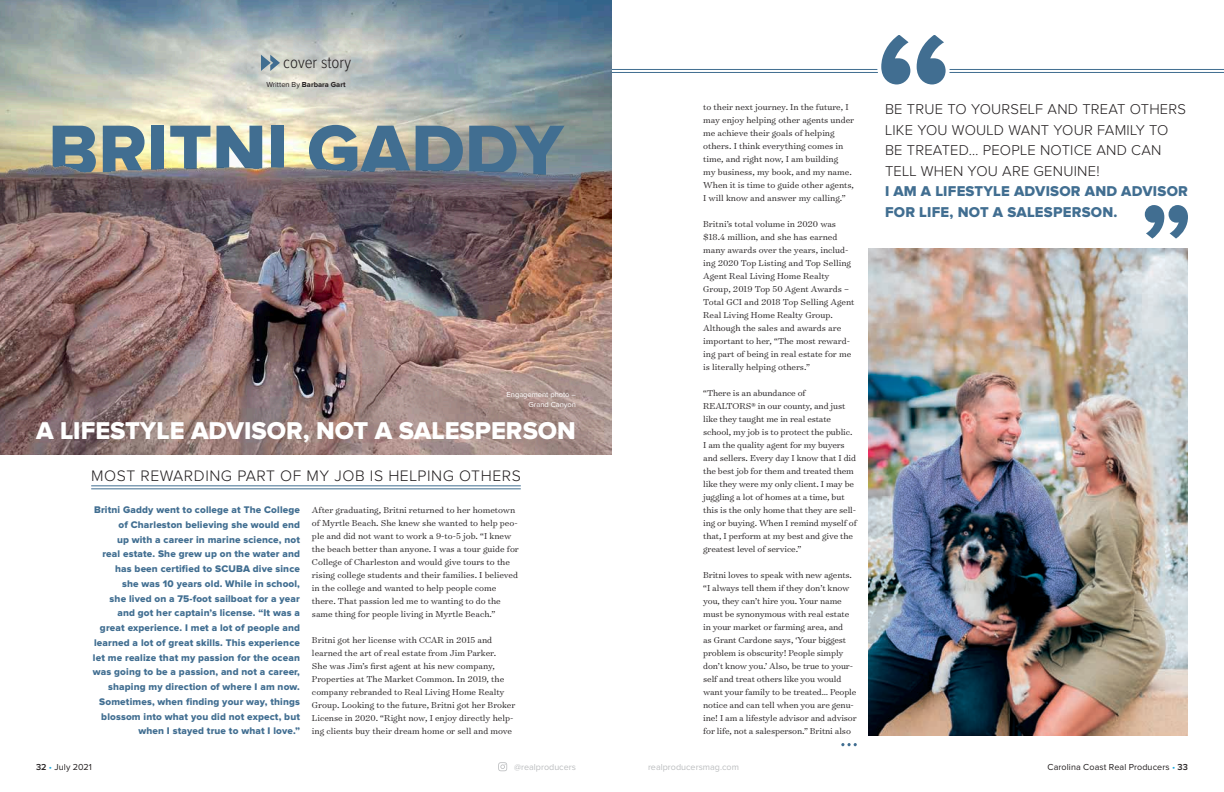
<style>
.page{position:relative;width:1224px;height:792px;background:#fff}
.page>*{position:absolute;margin:0;border:0;box-sizing:border-box;transform-origin:0 0}
.t1{font:73.7px "Proxima Nova Extrabld";color:#416e91}
.t2{font:25.2px "Proxima Nova Extrabld";color:#fff}
.t3{font:300 17px "Proxima Nova Cond";color:#231f20}
.t4{font:300 15.8px "Proxima Nova";letter-spacing:.035em;color:#231f20}
.t5{font:300 14.8px/20.6px "Proxima Nova";letter-spacing:.015em;color:#231f20}
.t6{font:14.8px/20.6px "Proxima Nova Extrabld";letter-spacing:.015em;color:#416e91}
.t7{font:10px/14.8px "Proxima Nova Extrabld";letter-spacing:.015em;color:#416e91;text-align:right}
.t8{font:300 9.8px/13px "Surveyor Text";color:#231f20}
.t9{font:9px "Proxima Nova";letter-spacing:.01em;color:#231f20}
.t10{font:9px "Proxima Nova";color:#bcbec0}
.t11{font:7.5px/10px "Proxima Nova";color:#fff;text-align:right}
.t12{font:700 7.5px "Proxima Nova";color:#231f20}
.s1{font-weight:400}
.s2{font-weight:600}
.s3{color:#19a8e0}
</style>
<div class="page">
<svg style="left:498px;top:762px;width:9px;height:9px"></svg>
<img style="left:0;top:0;width:612px;height:153px">
<svg style="left:261px;top:55px;width:19px;height:16px"></svg>
<img style="left:869px;top:248px;width:319px;height:488px">
<img style="left:0;top:153px;width:612px;height:301px">
<div style="left:499px;top:384px;width:84px;height:31px;background:#231f20;opacity:.5"></div>
<hr style="left:91px;top:485px;width:430px;height:1px;background:#416e91">
<hr style="left:612px;top:69px;width:612px;height:1px;background:#416e91">
<hr style="left:91px;top:488px;width:430px;height:1px;background:#416e91">
<hr style="left:612px;top:72px;width:612px;height:1px;background:#416e91">
<svg style="left:1145px;top:205px;width:43px;height:34px"></svg>
<svg style="left:877px;top:35px;width:73px;height:50px"></svg>
<svg style="left:841px;top:743px;width:16px;height:3px"></svg>
<h3 class="t3" style="left:283px;top:55px;width:69px">cover story</h3>
<p class="t12" style="left:266px;top:81px;width:81px"><span class="s1">Written By</span> Barbara Gart</p>
<h1 class="t1" style="left:48px;top:117px;width:517px">BRITNI GADDY</h1>
<p class="t11" style="left:507px;top:389px;width:71px">Engagement photo –<br>Grand Canyon</p>
<h2 class="t2" style="left:36px;top:419px;width:541px">A LIFESTYLE ADVISOR, NOT A SALESPERSON</h2>
<h3 class="t4" style="left:91px;top:468px;width:431px">MOST REWARDING PART OF MY JOB IS HELPING OTHERS</h3>
<p class="t7" style="left:93px;top:503px;width:209px">Britni Gaddy went to college at The College of Charleston believing she would end<br>up with a career in marine science, not<br>real estate. She grew up on the water and has been certified to SCUBA dive since<br>she was 10 years old. While in school,<br>she lived on a 75-foot sailboat for a year and got her captain’s license. “It was a great experience. I met a lot of people and learned a lot of great skills. This experience let me realize that my passion for the ocean was going to be a passion, and not a career, shaping my direction of where I am now.<br>Sometimes, when finding your way, things blossom into what you did not expect, but when I stayed true to what I love.”</p>
<p class="t8" style="left:312px;top:503px;width:208px">After graduating, Britni returned to her hometown of Myrtle Beach. She knew she wanted to help peo&shy;ple and did not want to work a 9-to-5 job. “I knew the beach better than anyone. I was a tour guide for College of Charleston and would give tours to the rising college students and their families. I believed in the college and wanted to help people come there. That passion led me to wanting to do the same thing for people living in Myrtle Beach.”</p>
<p class="t8" style="left:312px;top:633px;width:205px">Britni got her license with CCAR in 2015 and learned the art of real estate from Jim Parker.<br>She was Jim’s first agent at his new company, Properties at The Market Common. In 2019, the company rebranded to Real Living Home Realty Group. Looking to the future, Britni got her Broker License in 2020. “Right now, I enjoy directly help&shy;ing clients buy their dream home or sell and move</p>
<p class="t8" style="left:703px;top:100px;width:153px">to their next journey. In the future, I may enjoy helping other agents under me achieve their goals of helping others. I think everything comes in time, and right now, I am building<br>my business, my book, and my name.<br>When it is time to guide other agents, I will know and answer my calling.”</p>
<p class="t8" style="left:703px;top:217px;width:153px">Britni’s total volume in 2020 was $18.4 million, and she has earned many awards over the years, includ&shy;ing 2020 Top Listing and Top Selling Agent Real Living Home Realty Group, 2019 Top 50 Agent Awards – Total GCI and 2018 Top Selling Agent Real Living Home Realty Group.<br>Although the sales and awards are important to her, “The most reward&shy;ing part of being in real estate for me is literally helping others.”</p>
<p class="t8" style="left:703px;top:386px;width:155px">“There is an abundance of REALTORS® in our county, and just like they taught me in real estate school, my job is to protect the public.<br>I am the quality agent for my buyers and sellers. Every day I know that I did the best job for them and treated them like they were my only client. I may be juggling a lot of homes at a time, but this is the only home that they are sell&shy;ing or buying. When I remind myself of that, I perform at my best and give the greatest level of service.”</p>
<p class="t8" style="left:703px;top:568px;width:155px">Britni loves to speak with new agents. “I always tell them if they don’t know you, they can’t hire you. Your name must be synonymous with real estate in your market or farming area, and<br>as Grant Cardone says, ‘Your biggest problem is obscurity! People simply don’t know you.’ Also, be true to your&shy;self and treat others like you would want your family to be treated… People notice and can tell when you are genu&shy;ine! I am a lifestyle advisor and advisor for life, not a salesperson.” Britni also</p>
<h3 class="t5" style="left:885px;top:99px;width:303px">BE TRUE TO YOURSELF AND TREAT OTHERS<br>LIKE YOU WOULD WANT YOUR FAMILY TO<br>BE TREATED… PEOPLE NOTICE AND CAN<br>TELL WHEN YOU ARE GENUINE!</h3>
<h3 class="t6" style="left:885px;top:182px;width:304px">I AM A LIFESTYLE ADVISOR AND ADVISOR<br>FOR LIFE, NOT A SALESPERSON.</h3>
<p class="t9" style="left:36px;top:762px;width:57px"><span class="s2">32</span> <span class="s3">•</span> July 2021</p>
<p class="t10" style="left:514px;top:762px;width:63px">@realproducers</p>
<p class="t10" style="left:648px;top:762px;width:92px">realproducersmag.com</p>
<p class="t9" style="left:1047px;top:762px;width:142px">Carolina Coast Real Producers <span class="s3">•</span> <span class="s2">33</span></p>
</div>
